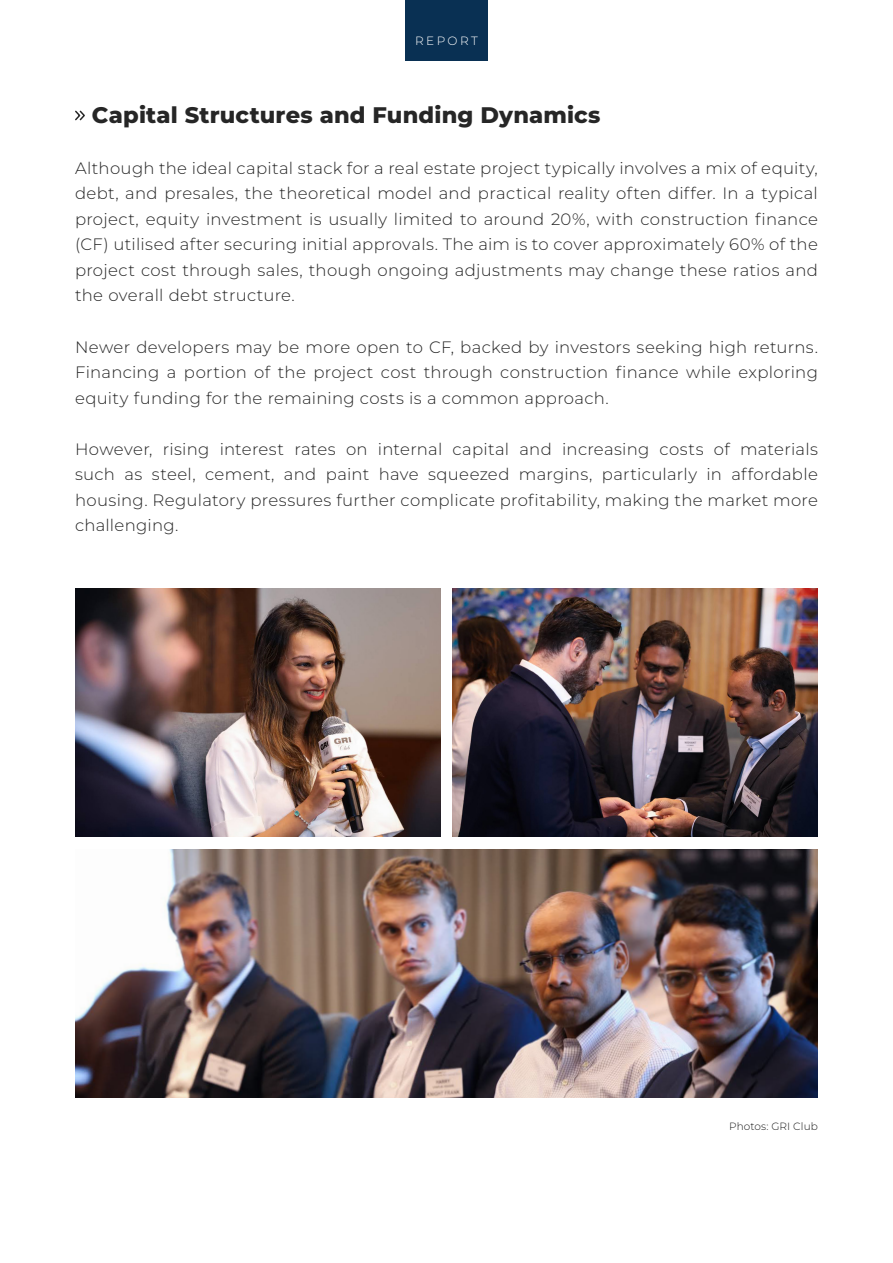
<style>
.page{position:relative;width:893px;height:1263px;background:#fff}
.page>*{position:absolute;margin:0;border:0;box-sizing:border-box;transform-origin:0 0}
.t1{font:800 22.5px "Montserrat";letter-spacing:.01em;color:#262626}
.t2{font:300 16.5px/25.5px "Montserrat";letter-spacing:.02em;color:#262626;text-align:justify}
.t3{font:300 12px "Montserrat";letter-spacing:.2em;color:#fff}
.t4{font:300 10.5px "Montserrat";letter-spacing:.01em;color:#1a1a1a}
</style>
<div class="page">
<div style="left:405px;top:0;width:83px;height:60px;background:#093053"></div>
<svg style="left:75px;top:110px;width:10px;height:11px"></svg>
<img style="left:75px;top:589px;width:365px;height:247px">
<img style="left:453px;top:589px;width:365px;height:247px">
<img style="left:75px;top:849px;width:743px;height:248px">
<p class="t3" style="left:415px;top:33px;width:64px">REPORT</p>
<p class="t1" style="left:92px;top:100px;width:510px">Capital Structures and Funding Dynamics</p>
<p class="t2" style="left:75px;top:155px;width:744px">Although the ideal capital stack for a real estate project typically involves a mix of equity, debt, and presales, the theoretical model and practical reality often differ. In a typical project, equity investment is usually limited to around 20%, with construction finance (CF) utilised after securing initial approvals. The aim is to cover approximately 60% of the project cost through sales, though ongoing adjustments may change these ratios and the overall debt structure.</p>
<p class="t2" style="left:75px;top:333px;width:744px">Newer developers may be more open to CF, backed by investors seeking high returns.<br>Financing a portion of the project cost through construction finance while exploring equity funding for the remaining costs is a common approach.</p>
<p class="t2" style="left:75px;top:435px;width:744px">However, rising interest rates on internal capital and increasing costs of materials such as steel, cement, and paint have squeezed margins, particularly in affordable housing. Regulatory pressures further complicate profitability, making the market more challenging.</p>
<p class="t4" style="left:729px;top:1120px;width:90px">Photos: GRI Club</p>
</div>
